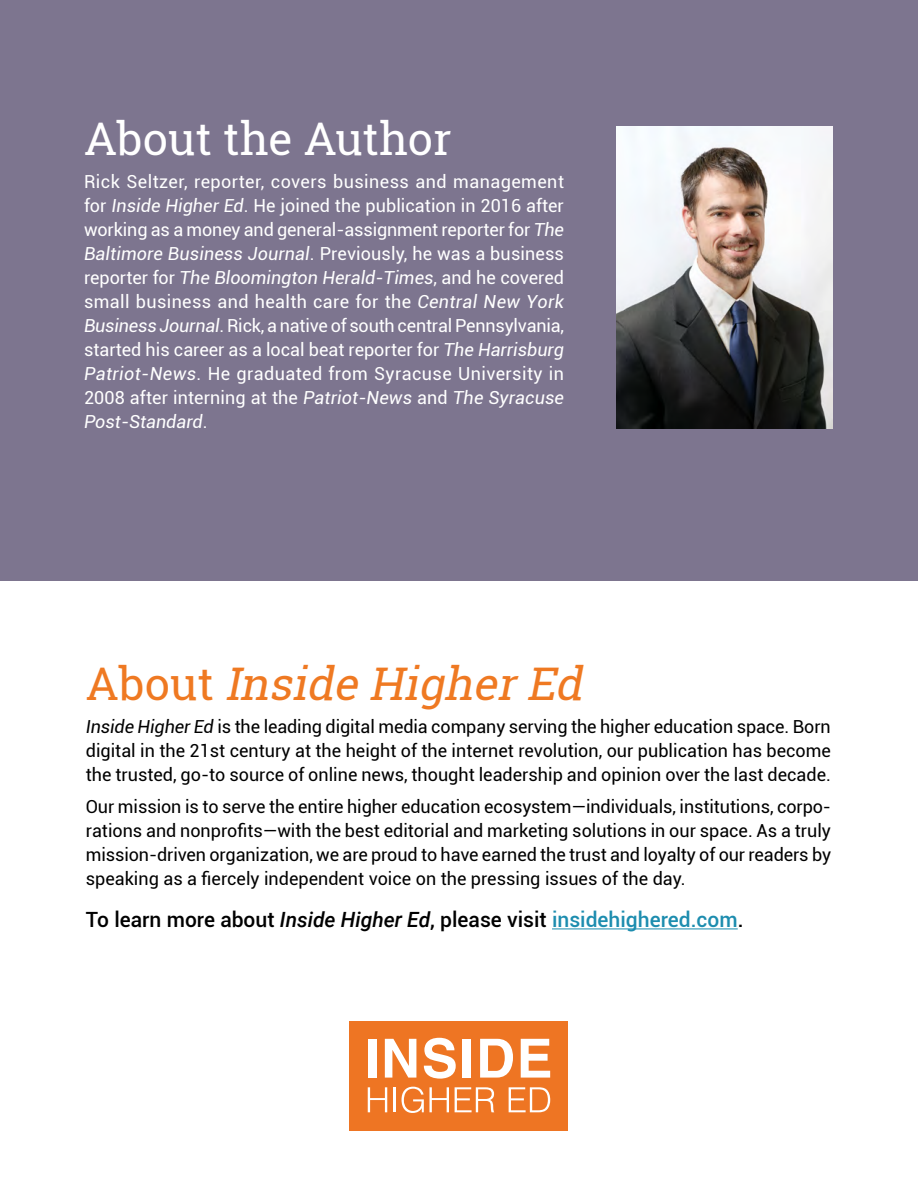
<style>
.page{position:relative;width:918px;height:1188px;background:#fff}
.page>*{position:absolute;margin:0;border:0;box-sizing:border-box;transform-origin:0 0}
.Paragraph_Style_1{font:italic 45px "Roboto Slab";color:#ef7922}
.Paragraph_Style_1-2{font:45px "Roboto Slab";color:#fff}
.Paragraph_Style_1-3{font:500 21px "Roboto";color:#000}
.Paragraph_Style_1-4{font:18px/24px "Roboto";color:#000;text-align:justify}
.Paragraph_Style_1-5{font:18px/24px "Roboto";letter-spacing:.01em;color:#fff;text-align:justify}
.s1{font-style:italic}
.s2{font-style:normal}
.s3{color:#1d8daf}
</style>
<div class="page">
<div style="left:0;top:0;width:918px;height:580px;background:#7d758f"></div>
<hr style="left:552px;top:928px;width:186px;height:1px;background:#1d8daf">
<div style="left:350px;top:1021px;width:218px;height:109px;background:#ee7523"></div>
<div style="left:368px;top:1039px;width:8px;height:39px;background:#fff"></div>
<svg style="left:385px;top:1039px;width:31px;height:39px"></svg>
<svg style="left:424px;top:1038px;width:32px;height:41px"></svg>
<div style="left:463px;top:1039px;width:8px;height:39px;background:#fff"></div>
<svg style="left:480px;top:1039px;width:33px;height:39px"></svg>
<svg style="left:521px;top:1039px;width:29px;height:39px"></svg>
<svg style="left:368px;top:1087px;width:19px;height:25px"></svg>
<hr style="left:394px;top:1087px;width:2px;height:25px;background:#fff">
<svg style="left:402px;top:1087px;width:47px;height:26px"></svg>
<svg style="left:455px;top:1087px;width:39px;height:25px"></svg>
<svg style="left:509px;top:1087px;width:41px;height:25px"></svg>
<img style="left:616px;top:126px;width:216px;height:302px">
<p class="Paragraph_Style_1-2" style="left:84px;top:108px;width:369px">About the Author</p>
<p class="Paragraph_Style_1-5" style="left:84px;top:169px;width:482px">Rick Seltzer, reporter, covers business and management for <span class="s1">Inside Higher Ed</span>. He joined the publication in 2016 after working as a money and general-assignment reporter for <span class="s1">The Baltimore Business Journal</span>. Previously, he was a business reporter for <span class="s1">The Bloomington Herald-Times</span>, and he covered small business and health care for the <span class="s1">Central New York Business Journal</span>. Rick, a native of south central Pennsylvania, started his career as a local beat reporter for <span class="s1">The Harrisburg Patriot-News</span>. He graduated from Syracuse University in 2008 after interning at the <span class="s1">Patriot-News</span> and <span class="s1">The Syracuse Post-Standard</span>.</p>
<p class="Paragraph_Style_1" style="left:86px;top:652px;width:509px"><span class="s2">A b o u t</span> Inside HigherEd</p>
<p class="Paragraph_Style_1-4" style="left:86px;top:713px;width:747px"><span class="s1">Inside Higher Ed</span> is the leading digital media company serving the higher education space. Born digital in the 21st century at the height of the internet revolution, our publication has become the trusted, go-to source of online news, thought leadership and opinion over the last decade.</p>
<p class="Paragraph_Style_1-4" style="left:86px;top:794px;width:747px">Our mission is to serve the entire higher education ecosystem—individuals, institutions, corpo&shy;rations and nonprofits—with the best editorial and marketing solutions in our space. As a truly mission-driven organization, we are proud to have earned the trust and loyalty of our readers by speaking as a fiercely independent voice on the pressing issues of the day.</p>
<p class="Paragraph_Style_1-3" style="left:86px;top:905px;width:659px">To learn more about <span class="s1">Inside Higher Ed</span>, please visit <span class="s3">insidehighered.com</span>.</p>
</div>
